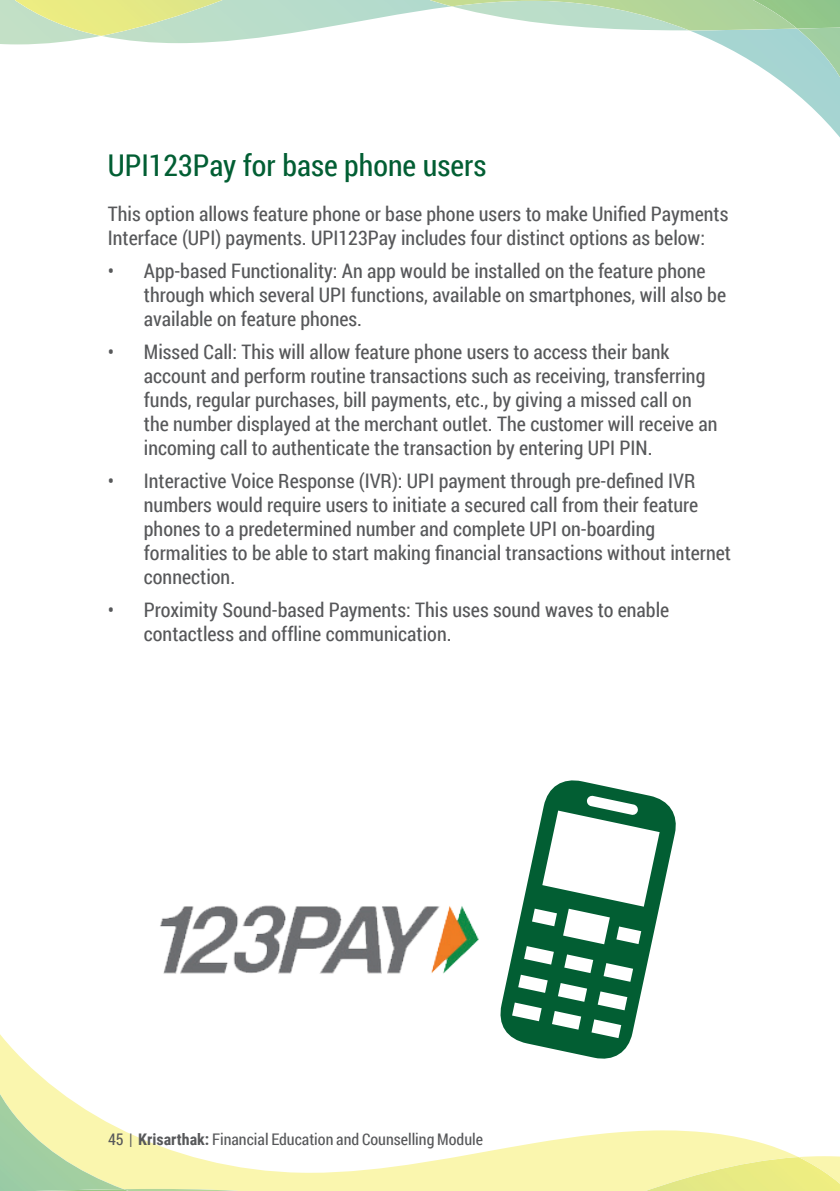
<style>
.page{position:relative;width:840px;height:1191px;background:#fff}
.page>*{position:absolute;margin:0;border:0;box-sizing:border-box;transform-origin:0 0}
.t1{font:30px "Roboto Condensed";color:#025e33}
.t2{font:20px/24px "Roboto Condensed";color:#57585a}
.t3{font:16px "Roboto Condensed";color:#57585a}
.s1{font-weight:700}
</style>
<div class="page">
<svg style="left:0;top:0;width:839px;height:136px"></svg>
<img style="left:0;top:0;width:265px;height:36px">
<svg style="left:0;top:1034px;width:796px;height:157px"></svg>
<svg style="left:0;top:1055px;width:372px;height:136px"></svg>
<img style="left:0;top:1189px;width:196px;height:2px">
<svg style="left:597px;top:1156px;width:242px;height:1px"></svg>
<img style="left:597px;top:1157px;width:242px;height:34px">
<img style="left:160px;top:905px;width:319px;height:69px">
<svg style="left:497px;top:780px;width:181px;height:281px"></svg>
<h1 class="t1" style="left:108px;top:144px;width:380px">UPI123Pay for base phone users</h1>
<p class="t2" style="left:108px;top:201px;width:621px">This option allows feature phone or base phone users to make Unified Payments<br>Interface (UPI) payments. UPI123Pay includes four distinct options as below:</p>
<p class="t2" style="left:144px;top:258px;width:583px;text-indent:-36px">• App-based Functionality: An app would be installed on the feature phone through which several UPI functions, available on smartphones, will also be available on feature phones.</p>
<p class="t2" style="left:144px;top:339px;width:574px;text-indent:-36px">• Missed Call: This will allow feature phone users to access their bank account and perform routine transactions such as receiving, transferring funds, regular purchases, bill payments, etc., by giving a missed call on the number displayed at the merchant outlet. The customer will receive an incoming call to authenticate the transaction by entering UPI PIN.</p>
<p class="t2" style="left:144px;top:468px;width:588px;text-indent:-36px">• Interactive Voice Response (IVR): UPI payment through pre-defined IVR numbers would require users to initiate a secured call from their feature phones to a predetermined number and complete UPI on-boarding formalities to be able to start making financial transactions without internet connection.</p>
<p class="t2" style="left:144px;top:597px;width:526px;text-indent:-36px">• Proximity Sound-based Payments: This uses sound waves to enable contactless and offline communication.</p>
<p class="t3" style="left:108px;top:1128px;width:376px">45 | <span class="s1">Krisarthak:</span> Financial Education and Counselling Module</p>
</div>
